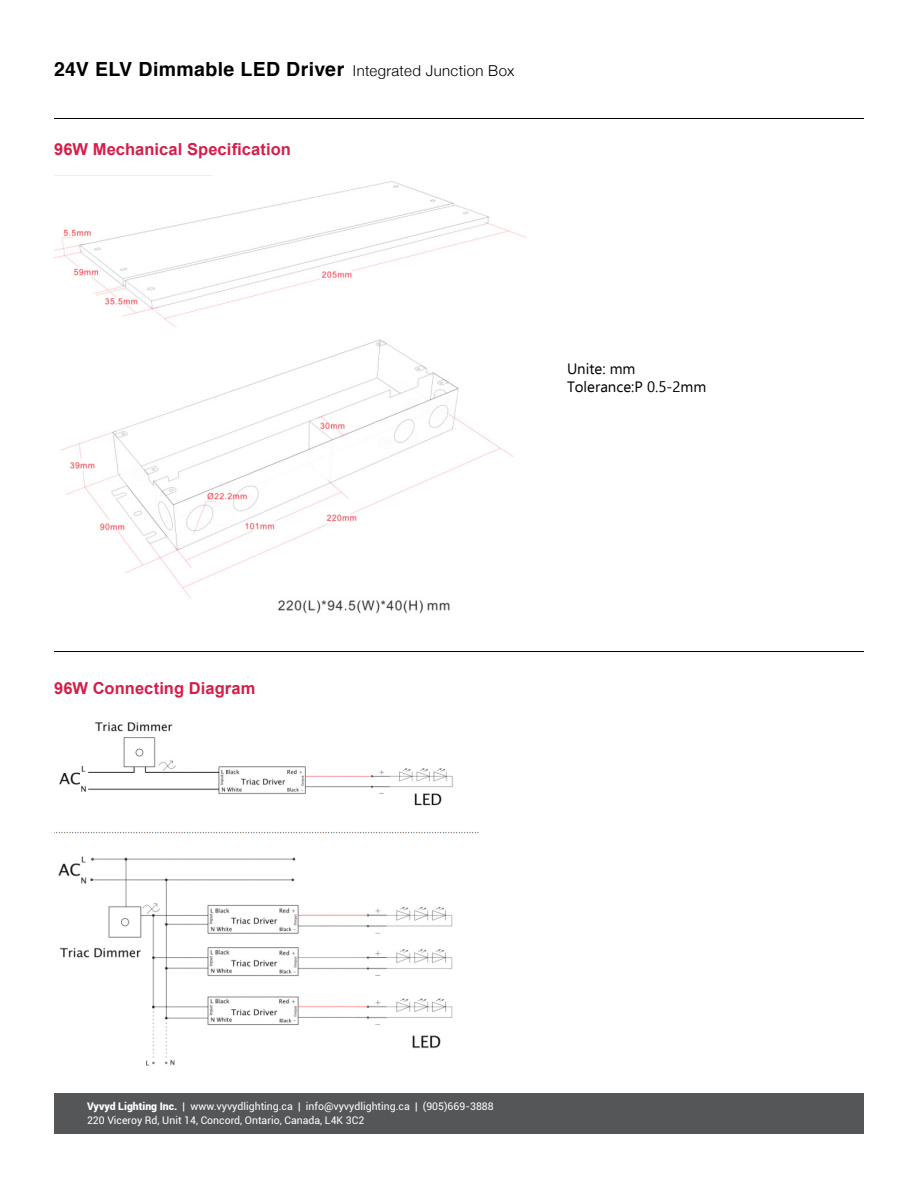
<style>
.page{position:relative;width:918px;height:1188px;background:#fff}
.page>*{position:absolute;margin:0;border:0;box-sizing:border-box;transform-origin:0 0}
.t1{font:700 19.5px "Helvetica";letter-spacing:.02em;color:#000}
.t2{font:700 16.5px "Arial";letter-spacing:.005em;color:#d51e49}
.t3{font:15px/18px "Ebrima";color:#000}
.t4{font:10.5px/13.5px "Roboto";color:#fff}
.s1{font-family:"Helvetica Neue";font-weight:300;font-size:15px}
.s2{font-weight:900}
</style>
<div class="page">
<div style="left:54px;top:1094px;width:810px;height:40px;background:#545658"></div>
<hr style="left:54px;top:118px;width:810px;height:1px;background:#000">
<img style="left:54px;top:181px;width:472px;height:433px">
<img style="left:54px;top:722px;width:424px;height:344px">
<hr style="left:54px;top:651px;width:810px;height:1px;background:#000">
<h1 class="t1" style="left:54px;top:54px;width:462px">24V ELV Dimmable LED Driver <span class="s1">Integrated Junction Box</span></h1>
<h2 class="t2" style="left:54px;top:137px;width:238px">96W Mechanical Specification</h2>
<h3 class="t3" style="left:567px;top:359px;width:141px">Unite: mm<br>Tolerance:P 0.5-2mm</h3>
<h2 class="t2" style="left:54px;top:676px;width:203px">96W Connecting Diagram</h2>
<p class="t4" style="left:87px;top:1099px;width:408px"><span class="s2">Vyvyd Lighting Inc.</span> | www.vyvydlighting.ca | info@vyvydlighting.ca | (905)669-3888<br>220 Viceroy Rd, Unit 14, Concord, Ontario, Canada, L4K 3C2</p>
</div>
